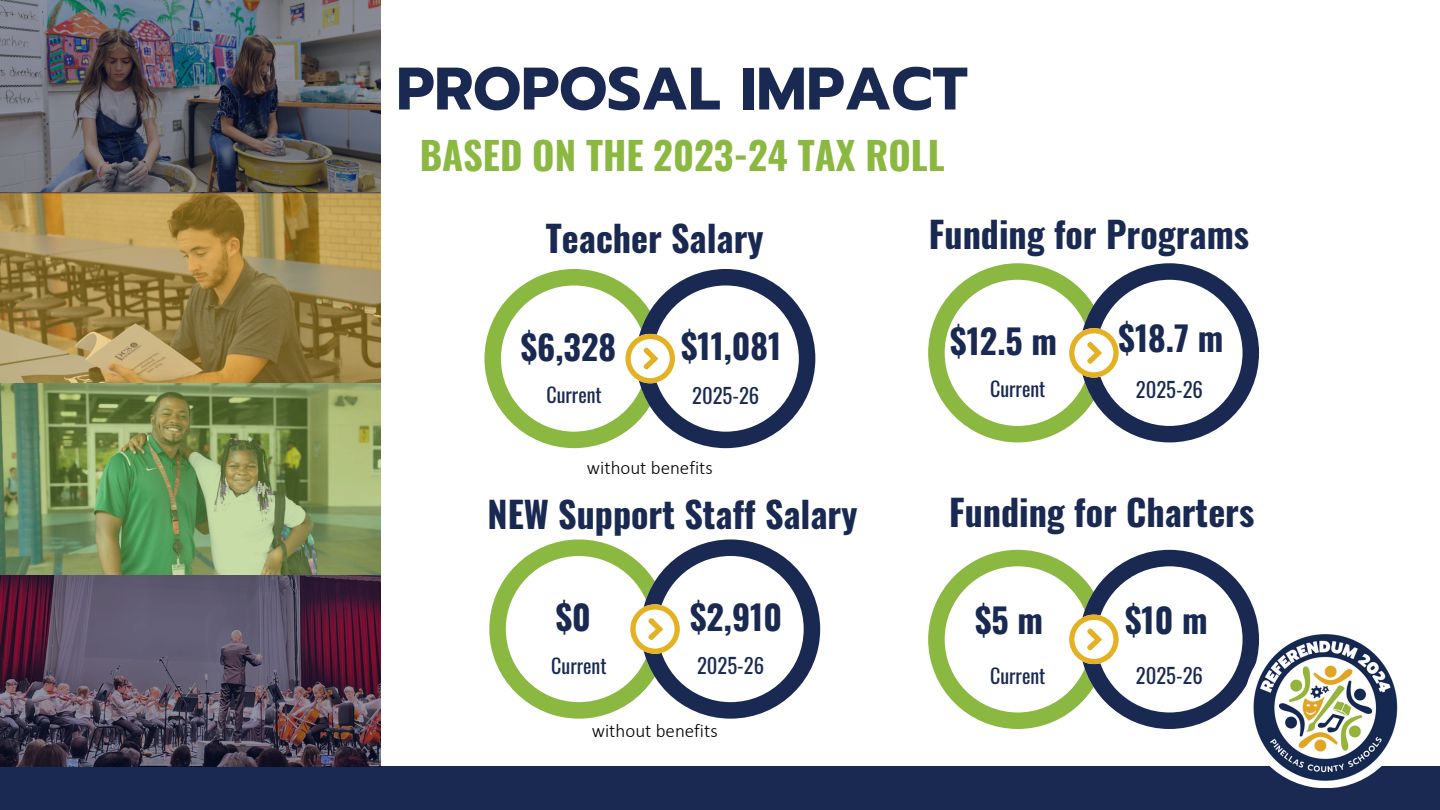
<style>
.page{position:relative;width:1440px;height:810px;background:#fff}
.page>*{position:absolute;margin:0;border:0;box-sizing:border-box;transform-origin:0 0}
.t1{font:700 59.9px "Prompt";color:#192952}
.t2{font:700 38.3px "Oswald";color:#8ab840}
.t3{font:700 36px "Oswald";color:#192952}
.t4{font:700 33.9px "Oswald";color:#192952}
.t5{font:20.7px "Oswald";color:#192952}
.t6{font:20px "Oswald";color:#192952}
.t7{font:300 19px "Calibri";color:#000}
</style>
<div class="page">
<svg style="left:484px;top:269px;width:331px;height:179px"></svg>
<svg style="left:489px;top:539px;width:331px;height:180px"></svg>
<svg style="left:928px;top:263px;width:331px;height:179px"></svg>
<svg style="left:928px;top:550px;width:331px;height:179px"></svg>
<div style="left:0;top:767px;width:1440px;height:43px;background:#192952"></div>
<svg style="left:0;top:575px;width:381px;height:192px;background:#534155"></svg>
<img style="left:0;top:383px;width:381px;height:192px">
<img style="left:0;top:0;width:380px;height:193px">
<svg style="left:0;top:193px;width:381px;height:190px;background:#a2884c"></svg>
<div style="left:1244px;top:625px;width:163px;height:163px;background:#fff;border-radius:50%"></div>
<img style="left:1220px;top:634px;width:211px;height:147px">
<p class="t1" style="left:396px;top:44px;width:573px">PROPOSAL IMPACT</p>
<h4 class="t2" style="left:420px;top:125px;width:527px">BASED ON THE 2023-24 TAX ROLL</h4>
<h1 class="t3" style="left:546px;top:210px;width:219px">Teacher Salary</h1>
<h4 class="t4" style="left:681px;top:320px;width:102px">$11,081</h4>
<h3 class="t4" style="left:521px;top:320px;width:97px">$6,328</h3>
<h4 class="t6" style="left:546px;top:379px;width:57px">Current</h4>
<p class="t5" style="left:692px;top:379px;width:69px">2025-26</p>
<p class="t7" style="left:587px;top:460px;width:127px">without benefits</p>
<h2 class="t3" style="left:488px;top:486px;width:371px">NEW Support Staff Salary</h2>
<h4 class="t4" style="left:690px;top:590px;width:94px">$2,910</h4>
<p class="t4" style="left:556px;top:591px;width:37px">$0</p>
<p class="t6" style="left:551px;top:650px;width:57px">Current</p>
<h3 class="t5" style="left:697px;top:649px;width:69px">2025-26</h3>
<h4 class="t7" style="left:592px;top:723px;width:127px">without benefits</h4>
<p class="t3" style="left:929px;top:206px;width:322px">Funding for Programs</p>
<p class="t4" style="left:950px;top:315px;width:108px">$12.5 m</p>
<h4 class="t4" style="left:1119px;top:312px;width:106px">$18.7 m</h4>
<h3 class="t6" style="left:990px;top:373px;width:57px">Current</h3>
<h4 class="t5" style="left:1136px;top:373px;width:69px">2025-26</h4>
<p class="t3" style="left:949px;top:484px;width:307px">Funding for Charters</p>
<p class="t4" style="left:975px;top:593px;width:69px">$5 m</p>
<h3 class="t4" style="left:1125px;top:593px;width:84px">$10 m</h3>
<p class="t6" style="left:990px;top:660px;width:57px">Current</p>
<p class="t5" style="left:1136px;top:660px;width:69px">2025-26</p>
</div>
